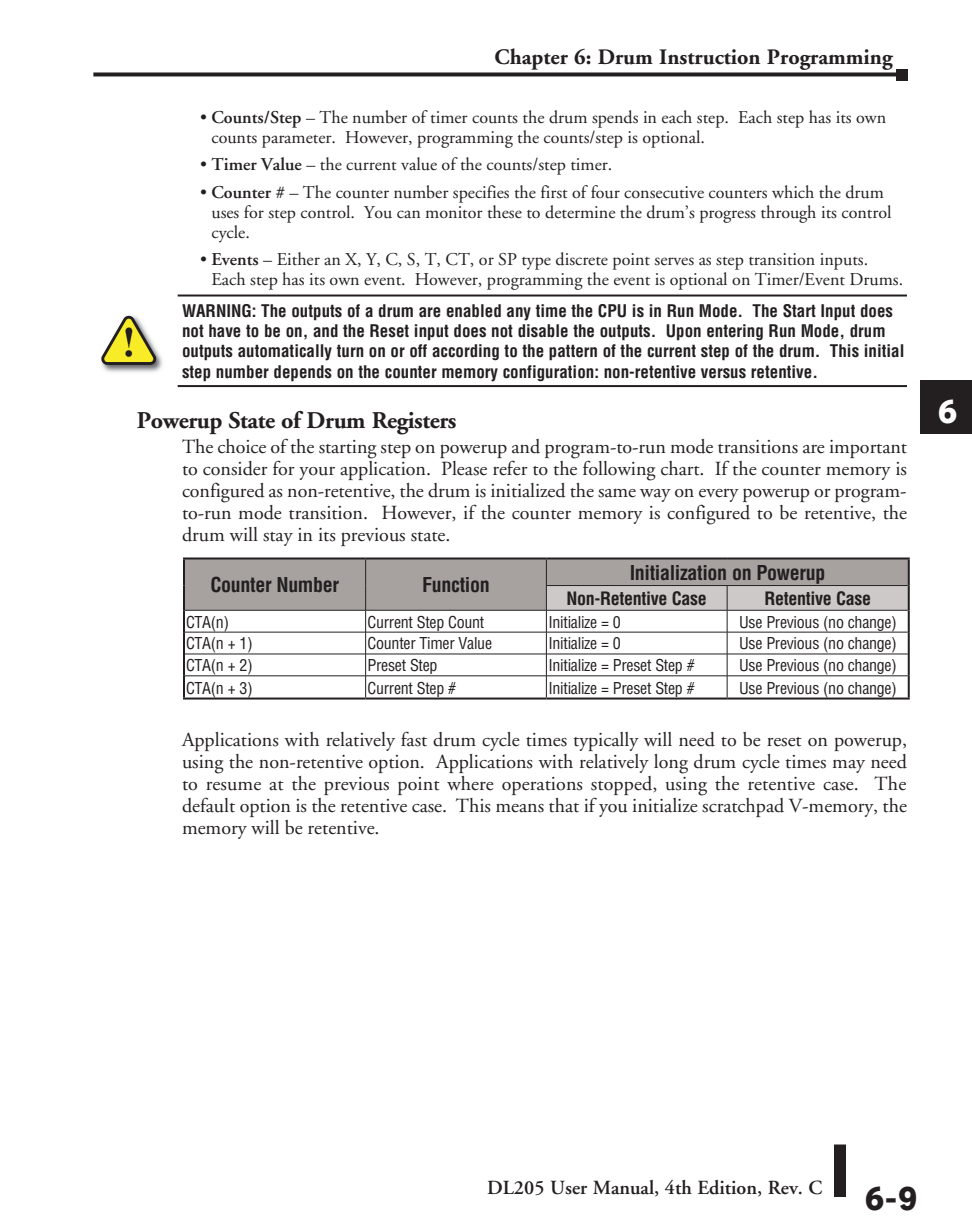
<style>
.page{position:relative;width:972px;height:1224px;background:#fff}
.page>*{position:absolute;margin:0;border:0;box-sizing:border-box;transform-origin:0 0}
.t1{font:700 40px "Bailey Sans ITC";color:#fff}
.Subhead{font:700 24px "Adobe Garamond";letter-spacing:-.02em;color:#231f20}
.t2{font:700 22px "Adobe Garamond";color:#231f20}
.Body{font:20px/22px "Adobe Garamond";color:#231f20;text-align:justify}
.Table_Titles{font:700 condensed 20px "Helvetica";letter-spacing:-.02em;color:#231f20}
.t3{font:600 20px "Adobe Garamond";color:#231f20}
.Body_bullet{font:18px/20px "Adobe Garamond";color:#231f20}
.Table_Subhead_Center{font:700 condensed 18px "Helvetica";letter-spacing:-.02em;color:#231f20}
.Warning{font:700 condensed 17px/20.4px "Helvetica";color:#231f20}
.Table_Body{font:condensed 16px "Helvetica";letter-spacing:-.02em;color:#231f20}
.Table_Body_center{font:condensed 16px "Helvetica";letter-spacing:-.02em;color:#231f20}
.s1{font-weight:600}
.s2{font-family:"Bailey Sans ITC";font-weight:700;font-size:40px}
</style>
<div class="page">
<div style="left:834px;top:1144px;width:12px;height:53px;background:#231f20"></div>
<svg style="left:93px;top:72px;width:803px;height:4px;background:#3d393a"></svg>
<div style="left:896px;top:69px;width:12px;height:11px;background:#231f20"></div>
<div style="left:920px;top:380px;width:52px;height:54px;background:#231f20"></div>
<hr style="left:178px;top:295px;width:729px;height:2px;background:#231f20">
<hr style="left:178px;top:385px;width:729px;height:2px;background:#231f20">
<img style="left:102px;top:315px;width:61px;height:57px">
<svg style="left:101px;top:316px;width:55px;height:49px"></svg>
<hr style="left:183px;top:558px;width:183px;height:2px;background:#231f20">
<hr style="left:183px;top:560px;width:2px;height:26px;background:#231f20">
<hr style="left:366px;top:558px;width:180px;height:2px;background:#231f20">
<hr style="left:546px;top:558px;width:181px;height:2px;background:#231f20">
<hr style="left:727px;top:558px;width:183px;height:2px;background:#231f20">
<hr style="left:908px;top:560px;width:2px;height:26px;background:#231f20">
<hr style="left:183px;top:586px;width:2px;height:24px;background:#231f20">
<hr style="left:908px;top:586px;width:2px;height:24px;background:#231f20">
<hr style="left:183px;top:610px;width:2px;height:22px;background:#231f20">
<hr style="left:908px;top:610px;width:2px;height:22px;background:#231f20">
<hr style="left:183px;top:632px;width:2px;height:22px;background:#231f20">
<hr style="left:908px;top:632px;width:2px;height:22px;background:#231f20">
<hr style="left:183px;top:654px;width:2px;height:22px;background:#231f20">
<hr style="left:908px;top:654px;width:2px;height:22px;background:#231f20">
<hr style="left:183px;top:676px;width:2px;height:22px;background:#231f20">
<hr style="left:908px;top:676px;width:2px;height:22px;background:#231f20">
<hr style="left:183px;top:698px;width:183px;height:2px;background:#231f20">
<hr style="left:366px;top:698px;width:180px;height:2px;background:#231f20">
<hr style="left:546px;top:698px;width:181px;height:2px;background:#231f20">
<hr style="left:727px;top:698px;width:183px;height:2px;background:#231f20">
<svg style="left:184px;top:559px;width:725px;height:139px"></svg>
<p class="t2" style="left:495px;top:45px;width:399px">Chapter 6: Drum Instruction Programming</p>
<p class="Body_bullet" style="left:211px;top:108px;width:676px;text-indent:-11px">• <span class="s1">Counts/Step</span> – The number of timer counts the drum spends in each step. Each step has its own counts parameter. However, programming the counts/step is optional.</p>
<p class="Body_bullet" style="left:200px;top:155px;width:414px">• <span class="s1">Timer Value</span> – the current value of the counts/step timer.</p>
<p class="Body_bullet" style="left:211px;top:182px;width:682px;text-indent:-11px">• <span class="s1">Counter #</span> – The counter number specifies the first of four consecutive counters which the drum uses for step control. You can monitor these to determine the drum’s progress through its control cycle.</p>
<p class="Body_bullet" style="left:211px;top:250px;width:693px;text-indent:-11px">• <span class="s1">Events</span> – Either an X, Y, C, S, T, CT, or SP type discrete point serves as step transition inputs.<br>Each step has its own event. However, programming the event is optional on Timer/Event Drums.</p>
<p class="Warning" style="left:182px;top:300px;width:724px">WARNING: The outputs of a drum are enabled any time the CPU is in Run Mode. The Start Input does not have to be on, and the Reset input does not disable the outputs. Upon entering Run Mode, drum outputs automatically turn on or off according to the pattern of the current step of the drum. This initial step number depends on the counter memory configuration: non-retentive versus retentive.</p>
<p class="Subhead" style="left:137px;top:408px;width:321px">Powerup State of Drum Registers</p>
<p class="Body" style="left:182px;top:436px;width:727px">The choice of the starting step on powerup and program-to-run mode transitions are important to consider for your application. Please refer to the following chart. If the counter memory is configured as non-retentive, the drum is initialized the same way on every powerup or program&shy;to-run mode transition. However, if the counter memory is configured to be retentive, the drum will stay in its previous state.</p>
<p class="Table_Titles" style="left:211px;top:573px;width:130px">Counter Number</p>
<p class="Table_Titles" style="left:422px;top:573px;width:69px">Function</p>
<p class="Table_Titles" style="left:630px;top:560px;width:197px">Initialization on Powerup</p>
<p class="Table_Subhead_Center" style="left:567px;top:587px;width:142px">Non-Retentive Case</p>
<p class="Table_Subhead_Center" style="left:765px;top:587px;width:108px">Retentive Case</p>
<p class="Table_Body" style="left:186px;top:612px;width:45px">CTA(n)</p>
<p class="Table_Body" style="left:368px;top:612px;width:118px">Current Step Count</p>
<p class="Table_Body" style="left:548px;top:612px;width:74px">Initialize = 0</p>
<p class="Table_Body_center" style="left:739px;top:612px;width:159px">Use Previous (no change)</p>
<p class="Table_Body" style="left:186px;top:634px;width:68px">CTA(n + 1)</p>
<p class="Table_Body" style="left:368px;top:634px;width:126px">Counter Timer Value</p>
<p class="Table_Body" style="left:548px;top:634px;width:74px">Initialize = 0</p>
<p class="Table_Body_center" style="left:739px;top:634px;width:159px">Use Previous (no change)</p>
<p class="Table_Body" style="left:186px;top:655px;width:68px">CTA(n + 2)</p>
<p class="Table_Body" style="left:368px;top:655px;width:71px">Preset Step</p>
<p class="Table_Body" style="left:548px;top:655px;width:148px">Initialize = Preset Step #</p>
<p class="Table_Body_center" style="left:739px;top:655px;width:159px">Use Previous (no change)</p>
<p class="Table_Body" style="left:186px;top:678px;width:68px">CTA(n + 3)</p>
<p class="Table_Body" style="left:368px;top:678px;width:90px">Current Step #</p>
<p class="Table_Body" style="left:548px;top:678px;width:148px">Initialize = Preset Step #</p>
<p class="Table_Body_center" style="left:739px;top:678px;width:159px">Use Previous (no change)</p>
<p class="Body" style="left:182px;top:730px;width:727px">Applications with relatively fast drum cycle times typically will need to be reset on powerup, using the non-retentive option. Applications with relatively long drum cycle times may need to resume at the previous point where operations stopped, using the retentive case. The default option is the retentive case. This means that if you initialize scratchpad V-memory, the memory will be retentive.</p>
<h1 class="t1" style="left:938px;top:389px;width:22px">6</h1>
<p class="t3" style="left:487px;top:1176px;width:432px">DL205 User Manual, 4th Edition, Rev. C <span class="s2">6-9</span></p>
</div>
